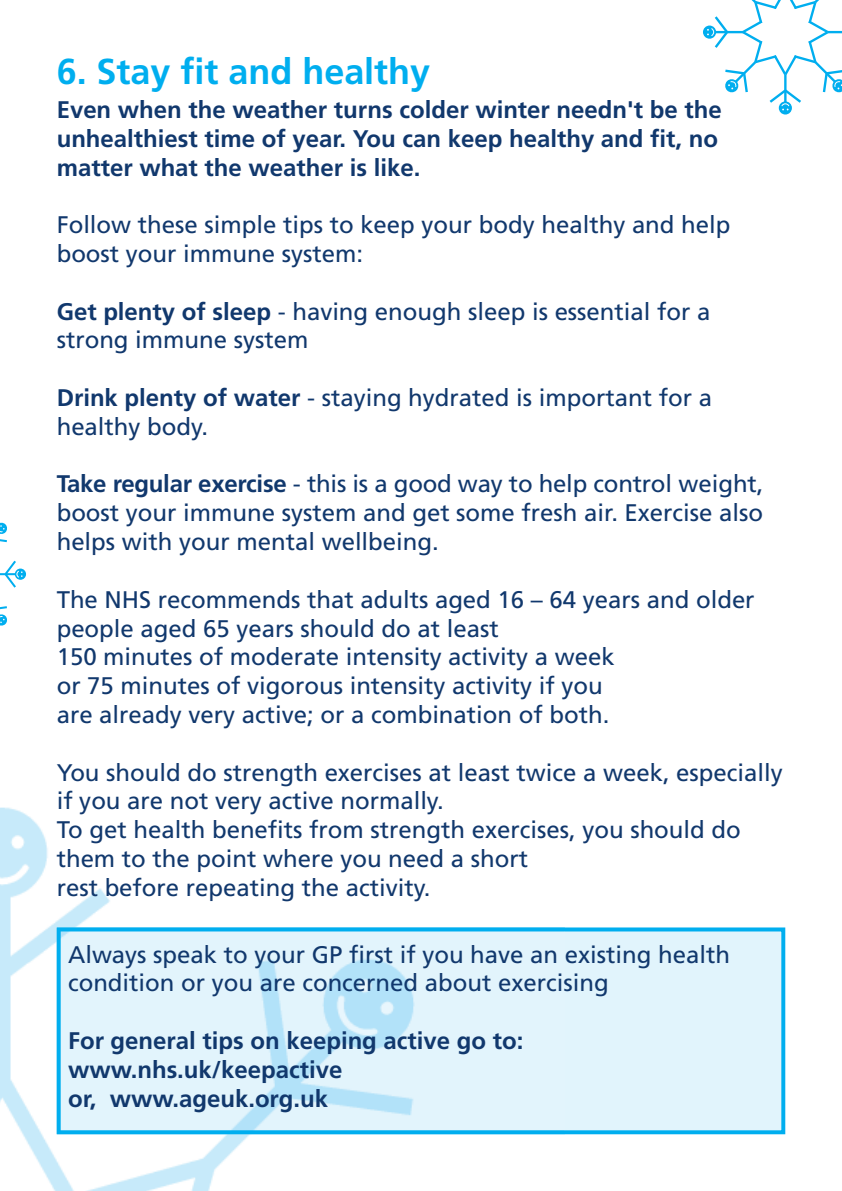
<style>
.page{position:relative;width:842px;height:1191px;background:#fff}
.page>*{position:absolute;margin:0;border:0;box-sizing:border-box;transform-origin:0 0}
.t1{font:700 36px "Frutiger";color:#00aeef}
.t2{font:24px/28.8px "Frutiger";color:#11386d}
.t3{font:700 24px/28.8px "Frutiger";color:#11386d}
.s1{font-weight:700}
</style>
<div class="page">
<div style="left:61px;top:931px;width:720px;height:199px;background:#e1f4fc"></div>
<div style="left:57px;top:927px;width:728px;height:207px;border:4px solid #00aeef"></div>
<img style="left:0;top:807px;width:565px;height:384px">
<img style="left:57px;top:927px;width:508px;height:207px">
<svg style="left:15px;top:568px;width:11px;height:12px"></svg>
<svg style="left:0;top:560px;width:23px;height:28px"></svg>
<svg style="left:0;top:522px;width:7px;height:21px"></svg>
<svg style="left:0;top:606px;width:7px;height:20px"></svg>
<svg style="left:779px;top:101px;width:13px;height:13px"></svg>
<svg style="left:703px;top:26px;width:13px;height:13px"></svg>
<svg style="left:707px;top:0;width:135px;height:110px"></svg>
<h1 class="t1" style="left:57px;top:57px;width:375px">6. Stay fit and healthy</h1>
<p class="t3" style="left:57px;top:97px;width:666px">Even when the weather turns colder winter needn't be the unhealthiest time of year. You can keep healthy and fit, no matter what the weather is like.</p>
<p class="t2" style="left:57px;top:212px;width:675px">Follow these simple tips to keep your body healthy and help boost your immune system:</p>
<p class="t2" style="left:57px;top:299px;width:655px"><span class="s1">Get plenty of sleep</span> - having enough sleep is essential for a strong immune system</p>
<p class="t2" style="left:57px;top:385px;width:657px"><span class="s1">Drink plenty of water</span> - staying hydrated is important for a healthy body.</p>
<p class="t2" style="left:57px;top:471px;width:708px;text-align:justify"><span class="s1">Take regular exercise</span> - this is a good way to help control weight, boost your immune system and get some fresh air. Exercise also helps with your mental wellbeing.</p>
<p class="t2" style="left:57px;top:587px;width:699px">The NHS recommends that adults aged 16 – 64 years and older people aged 65 years should do at least<br>150 minutes of moderate intensity activity a week<br>or 75 minutes of vigorous intensity activity if you<br>are already very active; or a combination of both.</p>
<p class="t2" style="left:57px;top:759px;width:728px">You should do strength exercises at least twice a week, especially if you are not very active normally.<br>To get health benefits from strength exercises, you should do them to the point where you need a short<br>rest before repeating the activity.</p>
<p class="t2" style="left:68px;top:941px;width:663px">Always speak to your GP first if you have an existing health condition or you are concerned about exercising</p>
<p class="t3" style="left:68px;top:1028px;width:457px">For general tips on keeping active go to: www.nhs.uk/keepactive<br>or, www.ageuk.org.uk</p>
</div>
